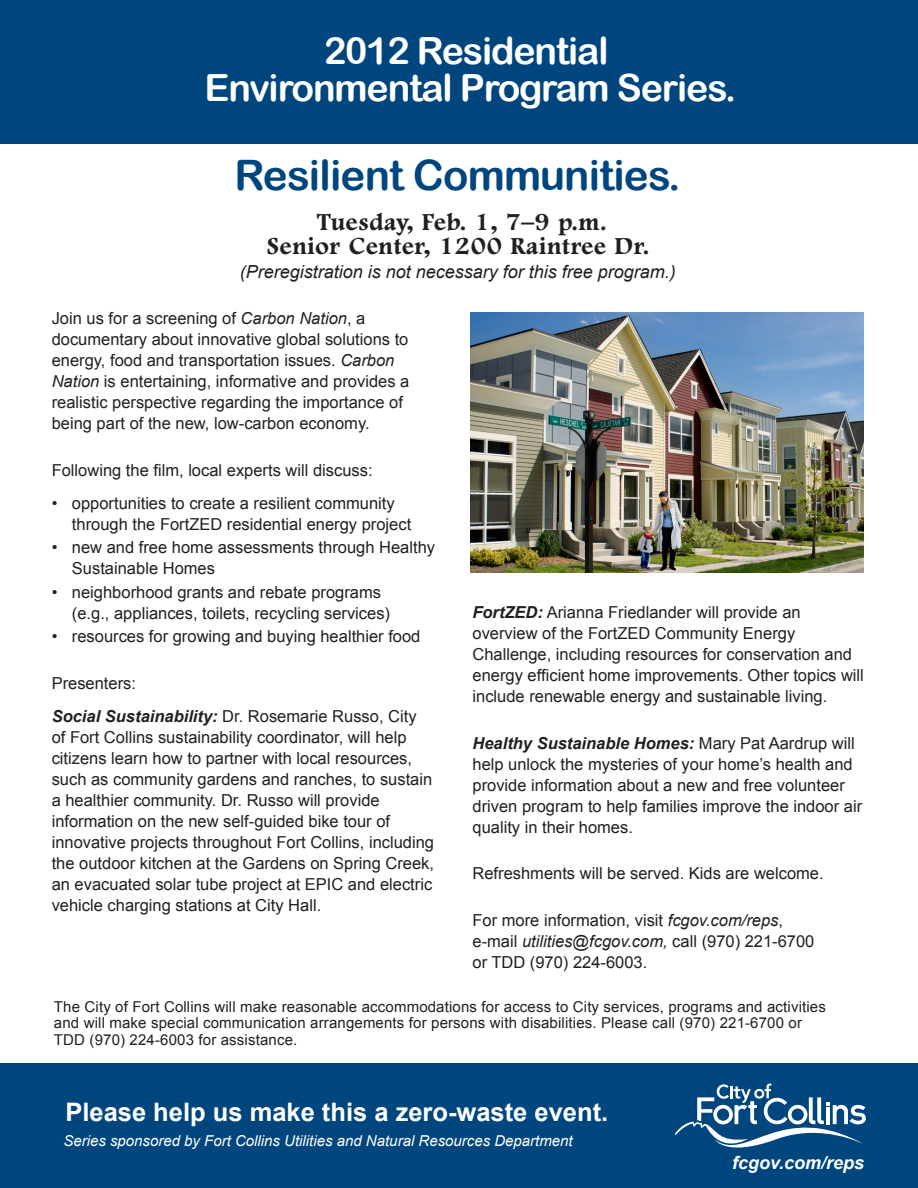
<style>
.page{position:relative;width:918px;height:1188px;background:#fff}
.page>*{position:absolute;margin:0;border:0;box-sizing:border-box;transform-origin:0 0}
.t1{font:42px "Arial Rounded MT Bold";letter-spacing:-.02em;color:#00467e}
.t2{font:37.5px/37.5px "Arial Rounded MT Bold";letter-spacing:-.03em;color:#fff;text-align:center}
.t3{font:700 25.5px "Footlight MT Std";color:#231f20}
.t4{font:700 25.5px "Arial";color:#fff}
.t5{font:italic 18px "Arial";color:#231f20}
.t6{font:italic 700 18px "Arial";color:#fff}
.t7{font:16.5px/21px "Arial";color:#231f20}
.t8{font:15px "Arial";letter-spacing:.01em;color:#231f20}
.t9{font:italic 15px "Arial";color:#fff}
.s1{font-style:italic}
.s2{font-weight:700;font-style:italic}
</style>
<div class="page">
<div style="left:0;top:1064px;width:918px;height:124px;background:#00467e"></div>
<div style="left:0;top:0;width:918px;height:143px;background:#00467e"></div>
<svg style="left:676px;top:1084px;width:190px;height:64px"></svg>
<img style="left:470px;top:312px;width:394px;height:260px">
<p class="t2" style="left:205px;top:31px;width:533px">2012 Residential<br>Environmental Program Series.</p>
<p class="t1" style="left:235px;top:150px;width:448px">Resilient Communities.</p>
<p class="t3" style="left:317px;top:208px;width:292px">Tuesday, Feb. 1, 7–9 p.m.</p>
<p class="t3" style="left:266px;top:232px;width:385px">Senior Center, 1200 Raintree Dr.</p>
<p class="t5" style="left:240px;top:260px;width:438px">(Preregistration is not necessary for this free program.)</p>
<p class="t7" style="left:52px;top:308px;width:359px">Join us for a screening of <span class="s1">Carbon Nation</span>, a documentary about innovative global solutions to energy, food and transportation issues. <span class="s1">Carbon Nation</span> is entertaining, informative and provides a realistic perspective regarding the importance of being part of the new, low-carbon economy.</p>
<p class="t7" style="left:52px;top:460px;width:322px">Following the film, local experts will discuss:</p>
<p class="t7" style="left:72px;top:493px;width:341px;text-indent:-20px">• opportunities to create a resilient community through the FortZED residential energy project</p>
<p class="t7" style="left:72px;top:537px;width:365px;text-indent:-20px">• new and free home assessments through Healthy<br>Sustainable Homes</p>
<p class="t7" style="left:72px;top:581px;width:320px;text-indent:-20px">• neighborhood grants and rebate programs (e.g., appliances, toilets, recycling services)</p>
<p class="t7" style="left:52px;top:626px;width:370px">• resources for growing and buying healthier food</p>
<p class="t7" style="left:52px;top:673px;width:86px">Presenters:</p>
<p class="t7" style="left:52px;top:706px;width:384px"><span class="s2">Social Sustainability:</span> Dr. Rosemarie Russo, City of Fort Collins sustainability coordinator, will help citizens learn how to partner with local resources, such as community gardens and ranches, to sustain a healthier community. Dr. Russo will provide information on the new self-guided bike tour of innovative projects throughout Fort Collins, including the outdoor kitchen at the Gardens on Spring Creek, an evacuated solar tube project at EPIC and electric vehicle charging stations at City Hall.</p>
<p class="t7" style="left:472px;top:602px;width:393px"><span class="s2">FortZED:</span> Arianna Friedlander will provide an overview of the FortZED Community Energy Challenge, including resources for conservation and energy efficient home improvements. Other topics will include renewable energy and sustainable living.</p>
<p class="t7" style="left:472px;top:732px;width:391px"><span class="s2">Healthy Sustainable Homes:</span> Mary Pat Aardrup will help unlock the mysteries of your home’s health and provide information about a new and free volunteer driven program to help families improve the indoor air quality in their homes.</p>
<p class="t7" style="left:472px;top:863px;width:353px">Refreshments will be served. Kids are welcome.</p>
<p class="t7" style="left:472px;top:910px;width:343px">For more information, visit <span class="s1">fcgov.com/reps</span>, e-mail <span class="s1">utilities@fcgov.com,</span> call (970) 221-6700 or TDD (970) 224-6003.</p>
<p class="t8" style="left:54px;top:996px;width:774px">The City of Fort Collins will make reasonable accommodations for access to City services, programs and activities</p>
<p class="t8" style="left:54px;top:1013px;width:750px">and will make special communication arrangements for persons with disabilities. Please call (970) 221-6700 or</p>
<p class="t8" style="left:54px;top:1029px;width:245px">TDD (970) 224-6003 for assistance.</p>
<p class="t4" style="left:65px;top:1096px;width:544px">Please help us make this a zero-waste event.</p>
<p class="t9" style="left:63px;top:1131px;width:511px">Series sponsored by Fort Collins Utilities and Natural Resources Department</p>
<p class="t6" style="left:732px;top:1151px;width:134px">fcgov.com/reps</p>
</div>
